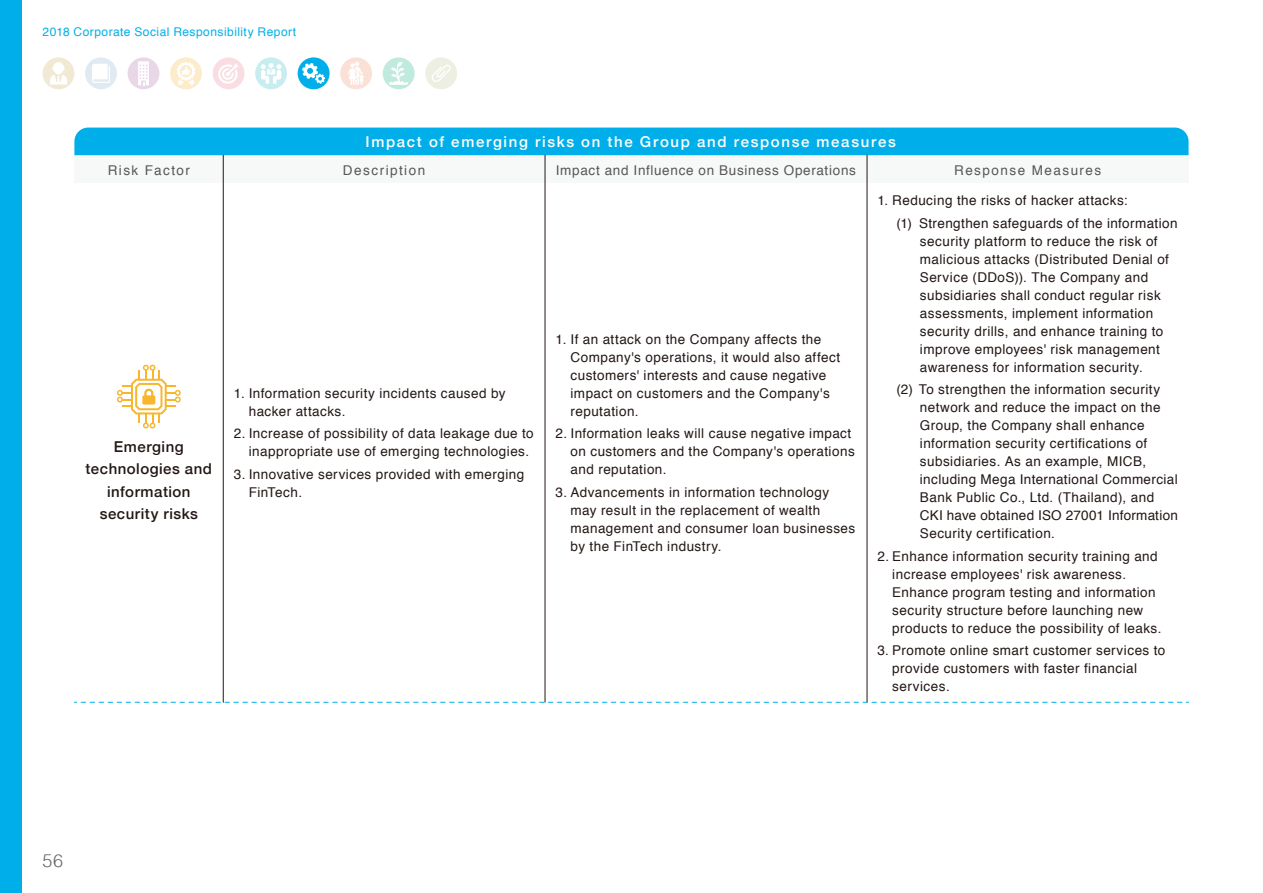
<style>
.page{position:relative;width:1263px;height:893px;background:#fff}
.page>*{position:absolute;margin:0;border:0;box-sizing:border-box;transform-origin:0 0}
.t1{font:300 18px "Helvetica";color:#666464}
.t2{font:500 15px "Helvetica Neue";letter-spacing:.11em;color:#fff}
.t3{font:500 15px/22.5px "Helvetica Neue";letter-spacing:.035em;color:#221815;text-align:center}
.t4{font:13.5px/18px "Helvetica";letter-spacing:.035em;color:#221815}
.t5{font:13.5px "Helvetica";letter-spacing:.05em;color:#595757}
.t6{font:13.5px "Helvetica";letter-spacing:.11em;color:#595757}
.t7{font:13.5px "Helvetica";letter-spacing:.105em;color:#595757}
.t8{font:12px "Helvetica";letter-spacing:.035em;color:#00afe9}
</style>
<div class="page">
<div style="left:74px;top:155px;width:1114px;height:28px;background:#f7f8f8"></div>
<div style="left:74px;top:128px;width:1114px;height:27px;background:#00afe9"></div>
<svg style="left:117px;top:365px;width:64px;height:63px"></svg>
<hr style="left:223px;top:155px;width:1px;height:547px;background:#221815">
<hr style="left:867px;top:155px;width:1px;height:547px;background:#221815">
<hr style="left:545px;top:155px;width:1px;height:547px;background:#221815">
<svg style="left:74px;top:702px;width:1114px;height:1px"></svg>
<div style="left:0;top:0;width:21px;height:893px;background:#00afe9"></div>
<svg style="left:170px;top:57px;width:32px;height:32px"></svg>
<svg style="left:177px;top:62px;width:18px;height:23px"></svg>
<div style="left:128px;top:57px;width:31px;height:32px;background:#e9d7e8;border-radius:50%"></div>
<svg style="left:138px;top:61px;width:11px;height:24px"></svg>
<div style="left:85px;top:57px;width:32px;height:32px;background:#e0eaf2;border-radius:50%"></div>
<svg style="left:92px;top:64px;width:18px;height:19px"></svg>
<div style="left:213px;top:57px;width:31px;height:32px;background:#fadde3;border-radius:50%"></div>
<svg style="left:217px;top:63px;width:22px;height:22px"></svg>
<svg style="left:255px;top:57px;width:32px;height:32px"></svg>
<svg style="left:261px;top:63px;width:20px;height:21px"></svg>
<div style="left:298px;top:57px;width:32px;height:32px;background:#00afe9;border-radius:50%"></div>
<svg style="left:302px;top:63px;width:23px;height:21px"></svg>
<div style="left:340px;top:57px;width:32px;height:32px;background:#fbe0d6;border-radius:50%"></div>
<svg style="left:348px;top:62px;width:16px;height:23px"></svg>
<div style="left:425px;top:57px;width:32px;height:32px;background:#eeefe3;border-radius:50%"></div>
<svg style="left:432px;top:65px;width:19px;height:17px"></svg>
<svg style="left:383px;top:57px;width:32px;height:32px"></svg>
<svg style="left:389px;top:62px;width:19px;height:23px"></svg>
<div style="left:43px;top:57px;width:31px;height:32px;background:#f1e9d4;border-radius:50%"></div>
<svg style="left:50px;top:62px;width:17px;height:23px"></svg>
<p class="t8" style="left:43px;top:22px;width:255px">2018 Corporate Social Responsibility Report</p>
<p class="t2" style="left:366px;top:130px;width:532px">Impact of emerging risks on the Group and response measures</p>
<p class="t7" style="left:108px;top:160px;width:84px">Risk Factor</p>
<p class="t6" style="left:343px;top:160px;width:84px">Description</p>
<p class="t5" style="left:556px;top:160px;width:302px">Impact and Influence on Business Operations</p>
<p class="t6" style="left:954px;top:160px;width:148px">Response Measures</p>
<p class="t3" style="left:86px;top:434px;width:128px">Emerging technologies and information security risks</p>
<p class="t4" style="left:249px;top:384px;width:258px;text-indent:-15px">1. Information security incidents caused by hacker attacks.</p>
<p class="t4" style="left:249px;top:425px;width:287px;text-indent:-15px">2. Increase of possibility of data leakage due to inappropriate use of emerging technologies.</p>
<p class="t4" style="left:249px;top:465px;width:277px;text-indent:-15px">3. Innovative services provided with emerging<br>FinTech.</p>
<p class="t4" style="left:570px;top:330px;width:271px;text-indent:-15px">1. If an attack on the Company affects the Company's operations, it would also affect customers' interests and cause negative impact on customers and the Company's reputation.</p>
<p class="t4" style="left:570px;top:425px;width:286px;text-indent:-15px">2. Information leaks will cause negative impact on customers and the Company's operations and reputation.</p>
<p class="t4" style="left:570px;top:483px;width:286px;text-indent:-15px">3. Advancements in information technology may result in the replacement of wealth management and consumer loan businesses by the FinTech industry.</p>
<p class="t4" style="left:896px;top:189px;width:283px;line-height:22.5px;text-indent:-19px">1. Reducing the risks of hacker attacks:<br>(1) Strengthen safeguards of the information</p>
<p class="t4" style="left:920px;top:232px;width:251px">security platform to reduce the risk of malicious attacks (Distributed Denial of Service (DDoS)). The Company and subsidiaries shall conduct regular risk assessments, implement information security drills, and enhance training to improve employees' risk management awareness for information security.</p>
<p class="t4" style="left:920px;top:381px;width:259px;text-indent:-24px">(2) To strengthen the information security network and reduce the impact on the Group, the Company shall enhance information security certifications of subsidiaries. As an example, MICB, including Mega International Commercial Bank Public Co., Ltd. (Thailand), and CKI have obtained ISO 27001 Information Security certification.</p>
<p class="t4" style="left:892px;top:547px;width:271px;text-indent:-15px">2. Enhance information security training and increase employees' risk awareness.<br>Enhance program testing and information security structure before launching new products to reduce the possibility of leaks.</p>
<p class="t4" style="left:892px;top:642px;width:275px;text-indent:-15px">3. Promote online smart customer services to provide customers with faster financial services.</p>
<h1 class="t1" style="left:43px;top:846px;width:22px">56</h1>
</div>
